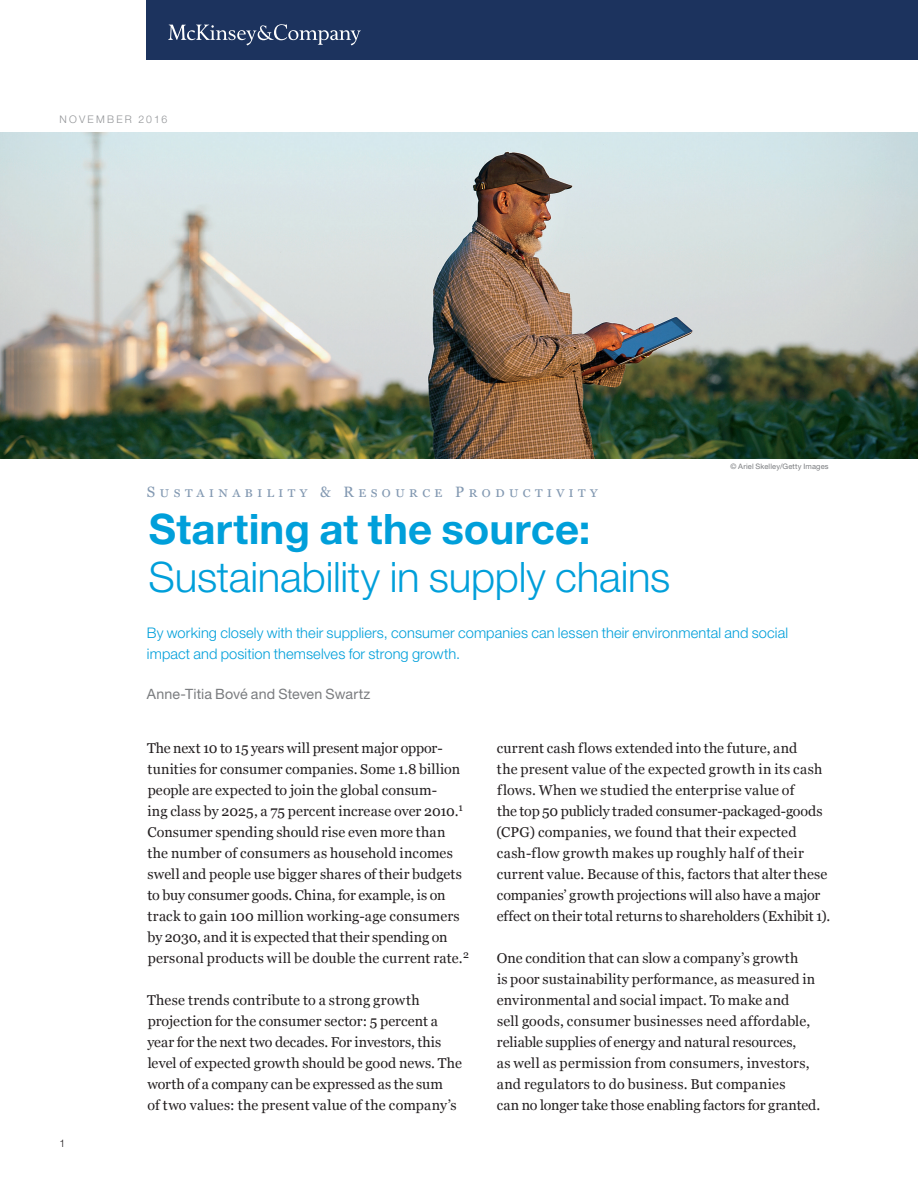
<style>
.page{position:relative;width:918px;height:1188px;background:#fff}
.page>*{position:absolute;margin:0;border:0;box-sizing:border-box;transform-origin:0 0}
.t1{font:300 42px "Helvetica Neue LT Std";letter-spacing:-.005em;color:#009fda}
.t2{font:700 42px "Helvetica Neue LT Std";letter-spacing:.005em;color:#009fda}
.t3{font:15px "Georgia";letter-spacing:.36em;color:#8399b2}
.t4{font:300 14.7px/21px "Helvetica Neue LT Std";letter-spacing:.005em;color:#009fda}
.t5{font:14.25px/21px "Georgia";letter-spacing:.005em;color:#231f20}
.t6{font:14.25px "Helvetica Neue LT Std";letter-spacing:.005em;color:#7a7c7f}
.t7{font:300 10.5px "Helvetica Neue LT Std";letter-spacing:.21em;color:#939598}
.t8{font:300 10.5px "Helvetica Neue LT Std";color:#231f20}
.t9{font:7.5px "Helvetica Neue LT Std";letter-spacing:.025em;color:#7a7c7f}
</style>
<div class="page">
<img style="left:0;top:133px;width:918px;height:325px">
<div style="left:147px;top:0;width:771px;height:60px;background:#1c335e"></div>
<svg style="left:168px;top:24px;width:193px;height:21px"></svg>
<p class="t7" style="left:60px;top:112px;width:109px">NOVEMBER 2016</p>
<p class="t3" style="left:147px;top:483px;width:452px">Sustainability &amp; Resource Productivity</p>
<p class="t9" style="left:731px;top:461px;width:100px">© Ariel Skelley/Getty Images</p>
<h1 class="t2" style="left:149px;top:503px;width:443px">Starting at the source:</h1>
<h1 class="t1" style="left:149px;top:552px;width:523px">Sustainability in supply chains</h1>
<p class="t4" style="left:147px;top:622px;width:643px">By working closely with their suppliers, consumer companies can lessen their environmental and social impact and position themselves for strong growth.</p>
<p class="t6" style="left:147px;top:686px;width:225px">Anne-Titia Bové and Steven Swartz</p>
<p class="t8" style="left:60px;top:1137px;width:7px">1</p>
<p class="t5" style="left:147px;top:737px;width:323px">The next 10 to 15 years will present major oppor&shy;tunities for consumer companies. Some 1.8 billion people are expected to join the global consum-<br>ing class by 2025, a 75 percent increase over 2010.<sup>1<br></sup>Consumer spending should rise even more than the number of consumers as household incomes swell and people use bigger shares of their budgets to buy consumer goods. China, for example, is on track to gain 100 million working-age consumers by 2030, and it is expected that their spending on personal products will be double the current rate.<sup>2</sup></p>
<p class="t5" style="left:147px;top:989px;width:316px">These trends contribute to a strong growth projection for the consumer sector: 5 percent a year for the next two decades. For investors, this level of expected growth should be good news. The worth of a company can be expressed as the sum<br>of two values: the present value of the company’s</p>
<p class="t5" style="left:497px;top:737px;width:335px">current cash flows extended into the future, and<br>the present value of the expected growth in its cash flows. When we studied the enterprise value of<br>the top 50 publicly traded consumer-packaged-goods (CPG) companies, we found that their expected cash-flow growth makes up roughly half of their current value. Because of this, factors that alter these companies’ growth projections will also have a major effect on their total returns to shareholders (Exhibit 1).</p>
<p class="t5" style="left:497px;top:947px;width:325px">One condition that can slow a company’s growth<br>is poor sustainability performance, as measured in environmental and social impact. To make and<br>sell goods, consumer businesses need affordable, reliable supplies of energy and natural resources,<br>as well as permission from consumers, investors, and regulators to do business. But companies<br>can no longer take those enabling factors for granted.</p>
</div>
